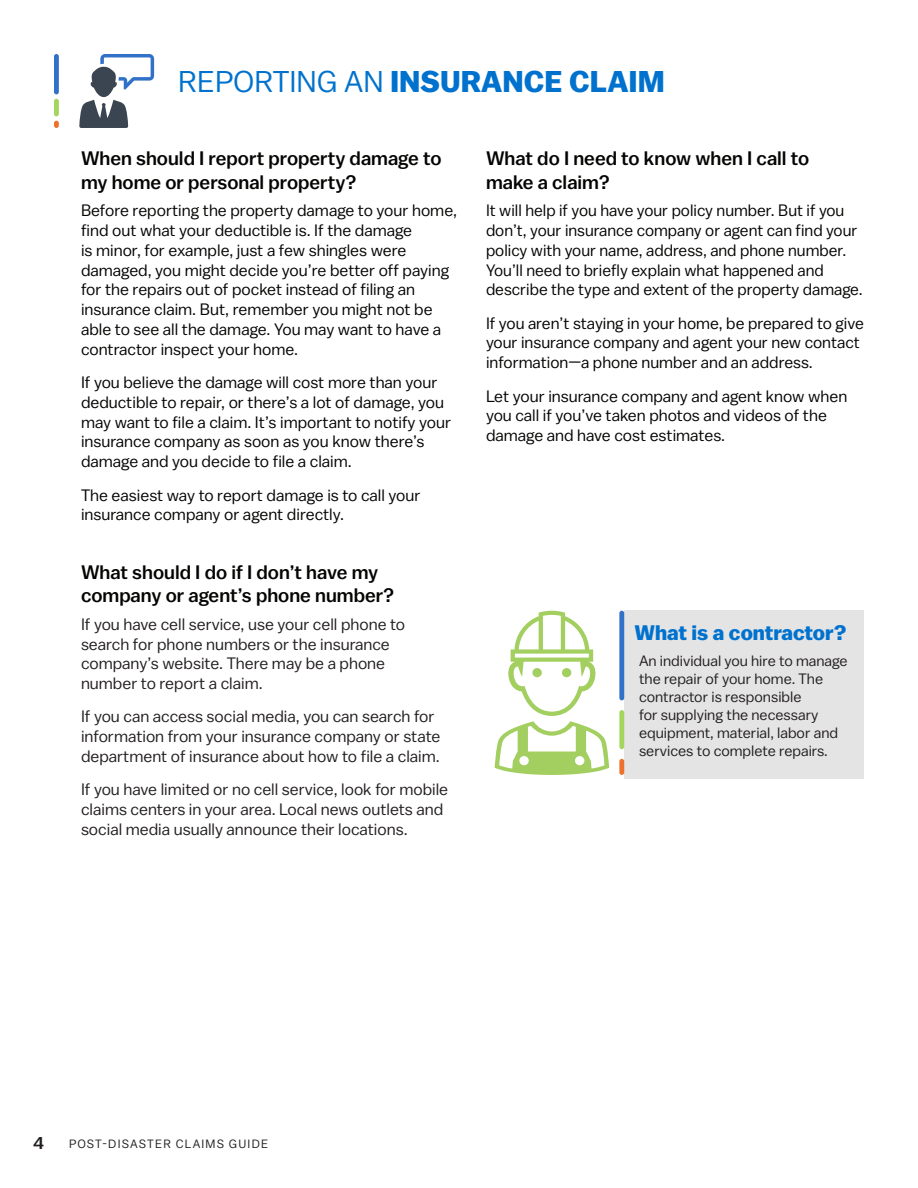
<style>
.page{position:relative;width:918px;height:1188px;background:#fff}
.page>*{position:absolute;margin:0;border:0;box-sizing:border-box;transform-origin:0 0}
.t1{font:700 30px "Balto";color:#0072ce}
.t2{font:700 21px "Balto";color:#0072ce}
.t3{font:500 19.5px/23.4px "Balto";color:#040503}
.t4{font:500 18px "Balto";color:#231f20}
.t5{font:16.5px/19.8px "Balto";color:#040503}
.t6{font:16.5px/19.8px "Balto";color:#231f20}
.t7{font:15px/18px "Balto";color:#231f20}
.t8{font:12px "Balto";letter-spacing:.1em;color:#231f20}
.s1{font-weight:400}
</style>
<div class="page">
<div style="left:54px;top:54px;width:5px;height:40px;background:#3171c7;border-radius:2px"></div>
<div style="left:54px;top:99px;width:5px;height:17px;background:#a4d65e;border-radius:2px"></div>
<svg style="left:54px;top:121px;width:5px;height:7px"></svg>
<svg style="left:79px;top:54px;width:75px;height:74px"></svg>
<svg style="left:495px;top:610px;width:114px;height:165px"></svg>
<div style="left:624px;top:611px;width:240px;height:168px;background:#e4e4e5"></div>
<div style="left:619px;top:611px;width:5px;height:89px;background:#3171c7;border-radius:2px"></div>
<div style="left:619px;top:710px;width:5px;height:39px;background:#a4d65e;border-radius:2px"></div>
<div style="left:619px;top:759px;width:5px;height:16px;background:#ec722e;border-radius:2px"></div>
<p class="t1" style="left:178px;top:63px;width:488px"><span class="s1">REPORTING AN</span> INSURANCE CLAIM</p>
<p class="t3" style="left:81px;top:147px;width:362px">When should I report property damage to my home or personal property?</p>
<p class="t5" style="left:81px;top:200px;width:378px">Before reporting the property damage to your home, find out what your deductible is. If the damage<br>is minor, for example, just a few shingles were damaged, you might decide you’re better off paying for the repairs out of pocket instead of filing an insurance claim. But, remember you might not be able to see all the damage. You may want to have a contractor inspect your home.</p>
<p class="t5" style="left:81px;top:372px;width:372px">If you believe the damage will cost more than your deductible to repair, or there’s a lot of damage, you may want to file a claim. It’s important to notify your insurance company as soon as you know there’s damage and you decide to file a claim.</p>
<p class="t5" style="left:81px;top:485px;width:341px">The easiest way to report damage is to call your insurance company or agent directly.</p>
<p class="t3" style="left:81px;top:560px;width:315px">What should I do if I don’t have my company or agent’s phone number?</p>
<p class="t6" style="left:81px;top:614px;width:326px">If you have cell service, use your cell phone to search for phone numbers or the insurance company’s website. There may be a phone number to report a claim.</p>
<p class="t6" style="left:81px;top:706px;width:361px">If you can access social media, you can search for information from your insurance company or state department of insurance about how to file a claim.</p>
<p class="t6" style="left:81px;top:779px;width:369px">If you have limited or no cell service, look for mobile claims centers in your area. Local news outlets and social media usually announce their locations.</p>
<p class="t3" style="left:486px;top:147px;width:325px">What do I need to know when I call to</p>
<p class="t3" style="left:486px;top:170px;width:126px">make a claim?</p>
<p class="t5" style="left:486px;top:200px;width:378px">It will help if you have your policy number. But if you don’t, your insurance company or agent can find your policy with your name, address, and phone number.<br>You’ll need to briefly explain what happened and describe the type and extent of the property damage.</p>
<p class="t5" style="left:486px;top:313px;width:379px">If you aren’t staying in your home, be prepared to give your insurance company and agent your new contact information—a phone number and an address.</p>
<p class="t5" style="left:486px;top:386px;width:363px">Let your insurance company and agent know when you call if you’ve taken photos and videos of the damage and have cost estimates.</p>
<p class="t2" style="left:634px;top:620px;width:214px">What is a contractor?</p>
<p class="t7" style="left:639px;top:651px;width:210px">An individual you hire to manage the repair of your home. The contractor is responsible<br>for supplying the necessary equipment, material, labor and services to complete repairs.</p>
<p class="t4" style="left:34px;top:1131px;width:12px">4</p>
<p class="t8" style="left:69px;top:1137px;width:201px">POST-DISASTER CLAIMS GUIDE</p>
</div>
